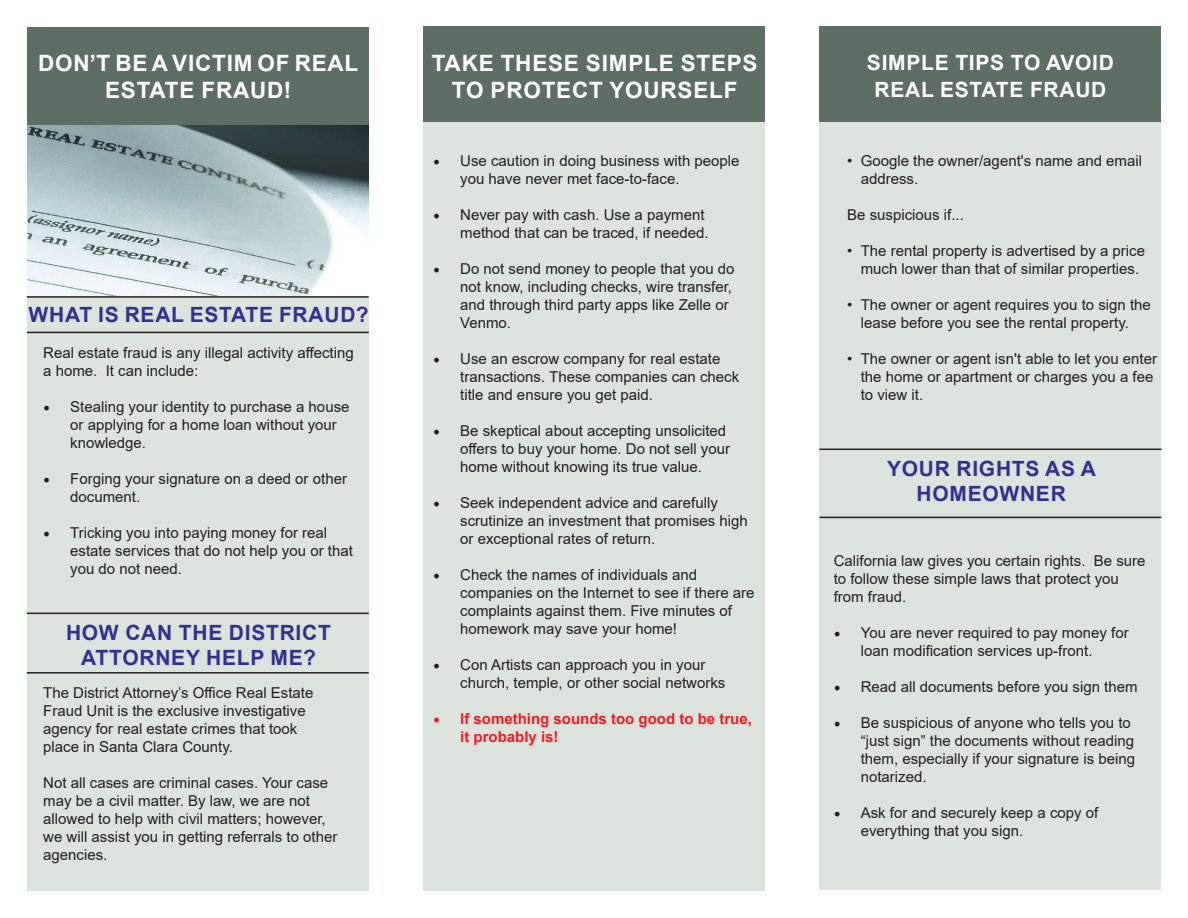
<style>
.page{position:relative;width:1188px;height:918px;background:#fff}
.page>*{position:absolute;margin:0;border:0;box-sizing:border-box;transform-origin:0 0}
.t1{font:700 22.5px/27px "Arial";letter-spacing:.035em;color:#fff;text-align:center}
.t2{font:700 21px/25.2px "Arial";letter-spacing:.035em;color:#323092;text-align:center}
.t3{font:700 21px "Arial";letter-spacing:.035em;color:#fff}
.t4{font:15px/18px "Arial";color:#231f20}
.t5{font:700 15px/18px "Arial";color:#ee1d23}
.s1{font-family:"Minion Pro";font-size:18px}
</style>
<div class="page">
<div style="left:423px;top:28px;width:342px;height:863px;background:#dbe3dc"></div>
<div style="left:819px;top:26px;width:342px;height:863px;background:#dbe3dc"></div>
<img style="left:27px;top:124px;width:342px;height:172px">
<div style="left:27px;top:27px;width:342px;height:97px;background:#5d6e65"></div>
<div style="left:27px;top:297px;width:342px;height:594px;background:#dbe3dc"></div>
<hr style="left:27px;top:296px;width:342px;height:2px;background:#231f20">
<hr style="left:27px;top:332px;width:342px;height:1px;background:#231f20">
<hr style="left:27px;top:613px;width:342px;height:1px;background:#231f20">
<hr style="left:27px;top:672px;width:342px;height:2px;background:#231f20">
<div style="left:423px;top:26px;width:342px;height:95px;background:#5d6e65"></div>
<hr style="left:819px;top:449px;width:342px;height:1px;background:#231f20">
<hr style="left:819px;top:517px;width:342px;height:1px;background:#231f20">
<div style="left:819px;top:27px;width:342px;height:95px;background:#5d6e65"></div>
<p class="t1" style="left:38px;top:50px;width:322px">DON’T BE A VICTIM OF REAL</p>
<p class="t1" style="left:105px;top:77px;width:188px">ESTATE FRAUD!</p>
<p class="t2" style="left:29px;top:303px;width:342px">WHAT IS REAL ESTATE FRAUD?</p>
<p class="t4" style="left:43px;top:343px;width:312px">Real estate fraud is any illegal activity affecting a home. It can include:</p>
<p class="t4" style="left:70px;top:397px;width:281px;text-indent:-27px"><span class="s1">•</span> Stealing your identity to purchase a house or applying for a home loan without your knowledge.</p>
<p class="t4" style="left:70px;top:469px;width:278px;text-indent:-27px"><span class="s1">•</span> Forging your signature on a deed or other document.</p>
<p class="t4" style="left:70px;top:523px;width:284px;text-indent:-27px"><span class="s1">•</span> Tricking you into paying money for real estate services that do not help you or that you do not need.</p>
<p class="t2" style="left:66px;top:620px;width:266px">HOW CAN THE DISTRICT<br>ATTORNEY HELP ME?</p>
<p class="t4" style="left:43px;top:683px;width:272px">The District Attorney’s Office Real Estate</p>
<p class="t4" style="left:43px;top:701px;width:264px">Fraud Unit is the exclusive investigative</p>
<p class="t4" style="left:43px;top:719px;width:256px">agency for real estate crimes that took</p>
<p class="t4" style="left:43px;top:737px;width:191px">place in Santa Clara County.</p>
<p class="t4" style="left:43px;top:773px;width:287px">Not all cases are criminal cases. Your case</p>
<p class="t4" style="left:43px;top:791px;width:268px">may be a civil matter. By law, we are not</p>
<p class="t4" style="left:43px;top:809px;width:284px">allowed to help with civil matters; however,</p>
<p class="t4" style="left:43px;top:827px;width:296px">we will assist you in getting referrals to other</p>
<p class="t4" style="left:43px;top:845px;width:66px">agencies.</p>
<p class="t1" style="left:432px;top:50px;width:327px">TAKE THESE SIMPLE STEPS<br>TO PROTECT YOURSELF</p>
<p class="t4" style="left:460px;top:151px;width:281px;text-indent:-27px"><span class="s1">•</span> Use caution in doing business with people you have never met face-to-face.</p>
<p class="t4" style="left:433px;top:205px;width:277px;text-align:right"><span class="s1">•</span> Never pay with cash. Use a payment method that can be traced, if needed.</p>
<p class="t4" style="left:460px;top:259px;width:276px;text-indent:-27px"><span class="s1">•</span> Do not send money to people that you do not know, including checks, wire transfer, and through third party apps like Zelle or<br>Venmo.</p>
<p class="t4" style="left:460px;top:349px;width:281px;text-indent:-27px"><span class="s1">•</span> Use an escrow company for real estate transactions. These companies can check title and ensure you get paid.</p>
<p class="t4" style="left:460px;top:421px;width:271px;text-indent:-27px"><span class="s1">•</span> Be skeptical about accepting unsolicited offers to buy your home. Do not sell your home without knowing its true value.</p>
<p class="t4" style="left:460px;top:493px;width:289px;text-indent:-27px"><span class="s1">•</span> Seek independent advice and carefully scrutinize an investment that promises high or exceptional rates of return.</p>
<p class="t4" style="left:460px;top:565px;width:296px;text-indent:-27px"><span class="s1">•</span> Check the names of individuals and companies on the Internet to see if there are complaints against them. Five minutes of homework may save your home!</p>
<p class="t4" style="left:460px;top:655px;width:267px;text-indent:-27px"><span class="s1">•</span> Con Artists can approach you in your church, temple, or other social networks</p>
<p class="t5" style="left:460px;top:709px;width:293px;text-indent:-27px"><span class="s1">•</span> If something sounds too good to be true, it probably is!</p>
<p class="t3" style="left:867px;top:48px;width:249px">SIMPLE TIPS TO AVOID</p>
<p class="t3" style="left:874px;top:75px;width:233px">REAL ESTATE FRAUD</p>
<p class="t4" style="left:847px;top:151px;width:296px">• Google the owner/agent's name and email</p>
<p class="t4" style="left:861px;top:169px;width:59px">address.</p>
<p class="t4" style="left:847px;top:205px;width:118px">Be suspicious if...</p>
<p class="t4" style="left:847px;top:241px;width:299px;text-align:center">• The rental property is advertised by a price much lower than that of similar properties.</p>
<p class="t4" style="left:847px;top:295px;width:305px;text-align:center">• The owner or agent requires you to sign the lease before you see the rental property.</p>
<p class="t4" style="left:861px;top:349px;width:298px;text-indent:-14px">• The owner or agent isn't able to let you enter the home or apartment or charges you a fee to view it.</p>
<p class="t2" style="left:887px;top:456px;width:211px">YOUR RIGHTS AS A<br>HOMEOWNER</p>
<p class="t4" style="left:834px;top:552px;width:313px">California law gives you certain rights. Be sure to follow these simple laws that protect you from fraud.</p>
<p class="t4" style="left:861px;top:624px;width:269px;text-indent:-27px"><span class="s1">•</span> You are never required to pay money for loan modification services up-front.</p>
<p class="t4" style="left:834px;top:678px;width:305px"><span class="s1">•</span> Read all documents before you sign them</p>
<p class="t4" style="left:861px;top:714px;width:276px;text-indent:-27px"><span class="s1">•</span> Be suspicious of anyone who tells you to “just sign” the documents without reading them, especially if your signature is being notarized.</p>
<p class="t4" style="left:861px;top:804px;width:239px;text-indent:-27px"><span class="s1">•</span> Ask for and securely keep a copy of everything that you sign.</p>
</div>
